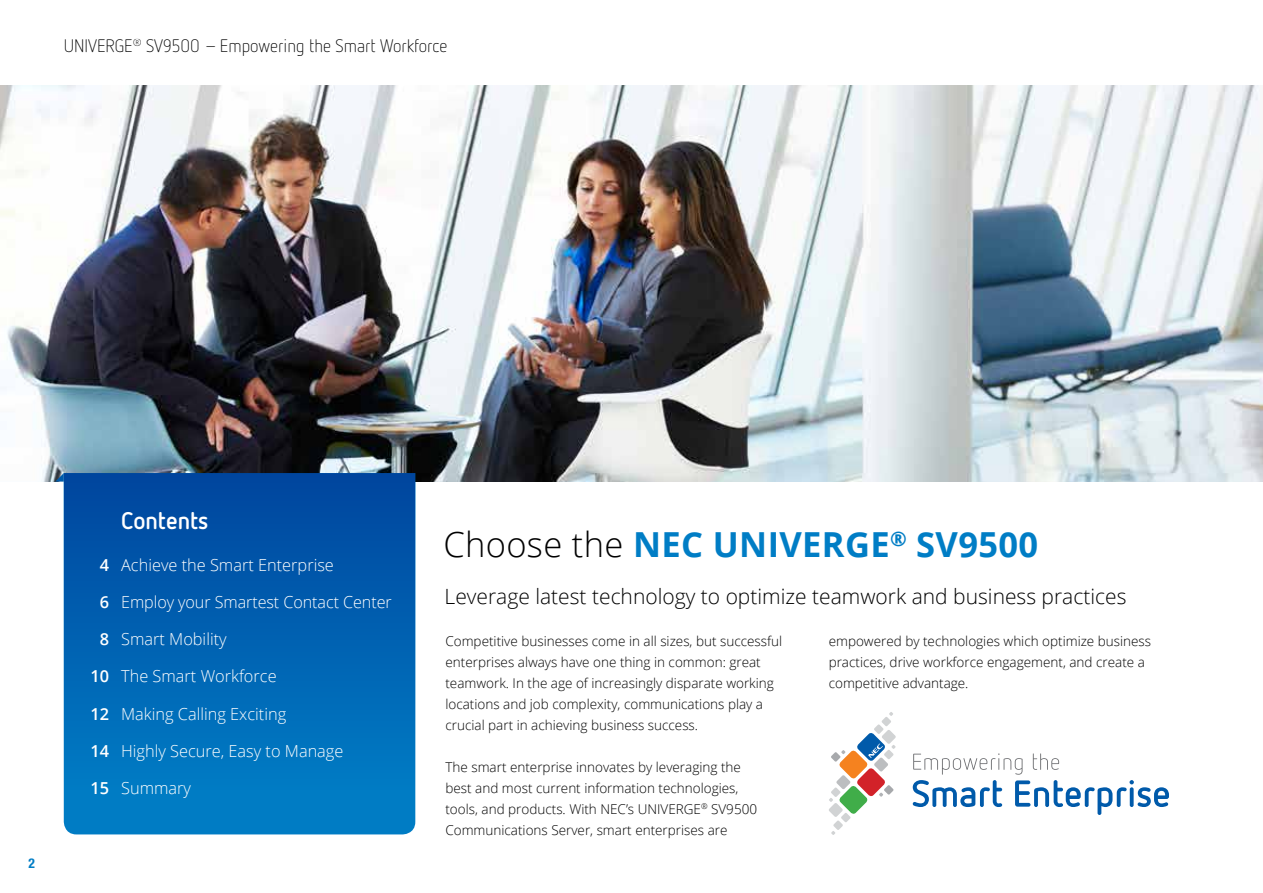
<style>
.page{position:relative;width:1263px;height:893px;background:#fff}
.page>*{position:absolute;margin:0;border:0;box-sizing:border-box;transform-origin:0 0}
.t1{font:700 34.5px "Open Sans";letter-spacing:.01em;color:#007dc5}
.t2{font:700 24px "Netto OT";color:#fff}
.t3{font:300 21px "Open Sans";color:#000}
.t4{font:300 18px "Netto OT";color:#000}
.t5{font:300 16.5px "Open Sans";color:#fff}
.t6{font:300 13.5px/21px "Open Sans";color:#000}
.t7{font:700 condensed 13.5px "Helvetica Neue LT Pro";color:#007dc5}
.s1{font-weight:600}
.s2{font-weight:300;color:#000}
</style>
<div class="page">
<img style="left:0;top:85px;width:1263px;height:397px">
<svg style="left:64px;top:473px;width:351px;height:361px;background:#0063b2"></svg>
<svg style="left:55px;top:473px;width:9px;height:9px"></svg>
<svg style="left:913px;top:753px;width:256px;height:62px"></svg>
<svg style="left:829px;top:712px;width:67px;height:123px"></svg>
<h3 class="t4" style="left:64px;top:35px;width:385px">UNIVERGE<sup>®</sup> SV9500 – Empowering the Smart Workforce</h3>
<p class="t7" style="left:29px;top:855px;width:8px">2</p>
<h2 class="t2" style="left:121px;top:505px;width:89px">Contents</h2>
<p class="t5" style="left:100px;top:553px;width:236px"><span class="s1">4</span> Achieve the Smart Enterprise</p>
<p class="t5" style="left:100px;top:591px;width:294px"><span class="s1">6</span> Employ your Smartest Contact Center</p>
<p class="t5" style="left:100px;top:628px;width:128px"><span class="s1">8</span> Smart Mobility</p>
<p class="t5" style="left:90px;top:665px;width:188px"><span class="s1">10</span> The Smart Workforce</p>
<p class="t5" style="left:90px;top:702px;width:197px"><span class="s1">12</span> Making Calling Exciting</p>
<p class="t5" style="left:90px;top:740px;width:255px"><span class="s1">14</span> Highly Secure, Easy to Manage</p>
<p class="t5" style="left:90px;top:777px;width:102px"><span class="s1">15</span> Summary</p>
<h1 class="t1" style="left:443px;top:520px;width:596px"><span class="s2">Choose the</span> NEC UNIVERGE<sup>®</sup> SV9500</h1>
<h3 class="t3" style="left:445px;top:582px;width:683px">Leverage latest technology to optimize teamwork and business practices</h3>
<p class="t6" style="left:445px;top:630px;width:338px">Competitive businesses come in all sizes, but successful enterprises always have one thing in common: great teamwork. In the age of increasingly disparate working locations and job complexity, communications play a crucial part in achieving business success.</p>
<p class="t6" style="left:445px;top:756px;width:313px">The smart enterprise innovates by leveraging the best and most current information technologies, tools, and products. With NEC’s UNIVERGE<sup>®</sup> SV9500<br>Communications Server, smart enterprises are</p>
<p class="t6" style="left:829px;top:630px;width:324px">empowered by technologies which optimize business practices, drive workforce engagement, and create a competitive advantage.</p>
</div>
